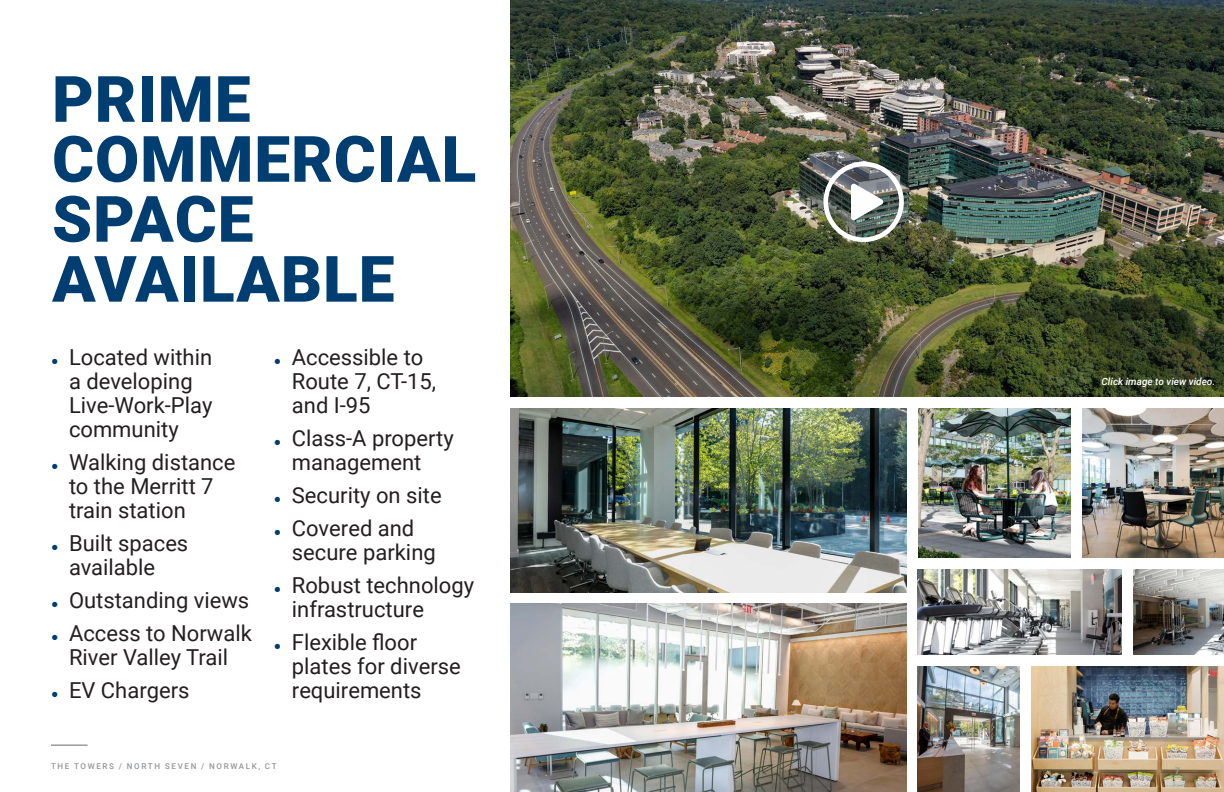
<style>
.page{position:relative;width:1224px;height:792px;background:#fff}
.page>*{position:absolute;margin:0;border:0;box-sizing:border-box;transform-origin:0 0}
.Page_Title{font:900 64px/60px "Roboto";letter-spacing:.015em;color:#003d71}
.t1{font:22px/24px "Roboto";color:#231f20}
.t2{font:22px/24px "Roboto";color:#241f21}
.Page_Copy{font:italic 500 10px "Roboto";color:#fff}
.t3{font:600 10px "Acumin Pro";color:#939598}
.t4{font:500 8px "Roboto";letter-spacing:.205em;color:#939598}
</style>
<div class="page">
<hr style="left:51px;top:744px;width:37px;height:2px;background:#939598">
<img style="left:510px;top:604px;width:396px;height:188px">
<img style="left:918px;top:570px;width:204px;height:85px">
<img style="left:510px;top:408px;width:396px;height:184px">
<img style="left:918px;top:666px;width:102px;height:126px">
<img style="left:1032px;top:666px;width:192px;height:126px">
<img style="left:918px;top:408px;width:153px;height:150px">
<img style="left:1134px;top:570px;width:90px;height:85px">
<img style="left:1083px;top:408px;width:141px;height:150px">
<img style="left:510px;top:0;width:714px;height:397px">
<img style="left:823px;top:162px;width:81px;height:80px">
<p class="Page_Title" style="left:52px;top:67px;width:426px">PRIME<br>COMMERCIAL<br>SPACE<br>AVAILABLE</p>
<p class="t1" style="left:69px;top:344px;width:145px;text-indent:-18px"><sub>•</sub> Located within a developing<br>Live-Work-Play community</p>
<p class="t2" style="left:69px;top:449px;width:168px;text-indent:-18px"><sub>•</sub> Walking distance to the Merritt 7 train station</p>
<p class="t2" style="left:69px;top:530px;width:121px;text-indent:-18px"><sub>•</sub> Built spaces available</p>
<p class="t2" style="left:51px;top:587px;width:200px"><sub>•</sub> Outstanding views</p>
<p class="t2" style="left:51px;top:620px;width:202px;text-align:center"><sub>•</sub> Access to Norwalk<br>River Valley Trail</p>
<p class="t2" style="left:51px;top:677px;width:140px"><sub>•</sub> EV Chargers</p>
<p class="t2" style="left:292px;top:344px;width:146px;text-indent:-18px"><sub>•</sub> Accessible to<br>Route 7, CT-15, and I-95</p>
<p class="t1" style="left:292px;top:425px;width:163px;text-indent:-18px"><sub>•</sub> Class-A property management</p>
<p class="t1" style="left:274px;top:482px;width:169px"><sub>•</sub> Security on site</p>
<p class="t1" style="left:292px;top:515px;width:145px;text-indent:-18px"><sub>•</sub> Covered and secure parking</p>
<p class="t1" style="left:292px;top:572px;width:184px;text-indent:-18px"><sub>•</sub> Robust technology infrastructure</p>
<p class="t1" style="left:292px;top:629px;width:170px;text-indent:-18px"><sub>•</sub> Flexible floor plates for diverse requirements</p>
<p class="t4" style="left:51px;top:761px;width:227px">THE TOWERS / NORTH SEVEN / NORWALK, CT</p>
<p class="Page_Copy" style="left:1102px;top:374px;width:115px">Click image to view video.</p>
<p class="t3" style="left:1175px;top:764px;width:6px">7</p>
</div>
